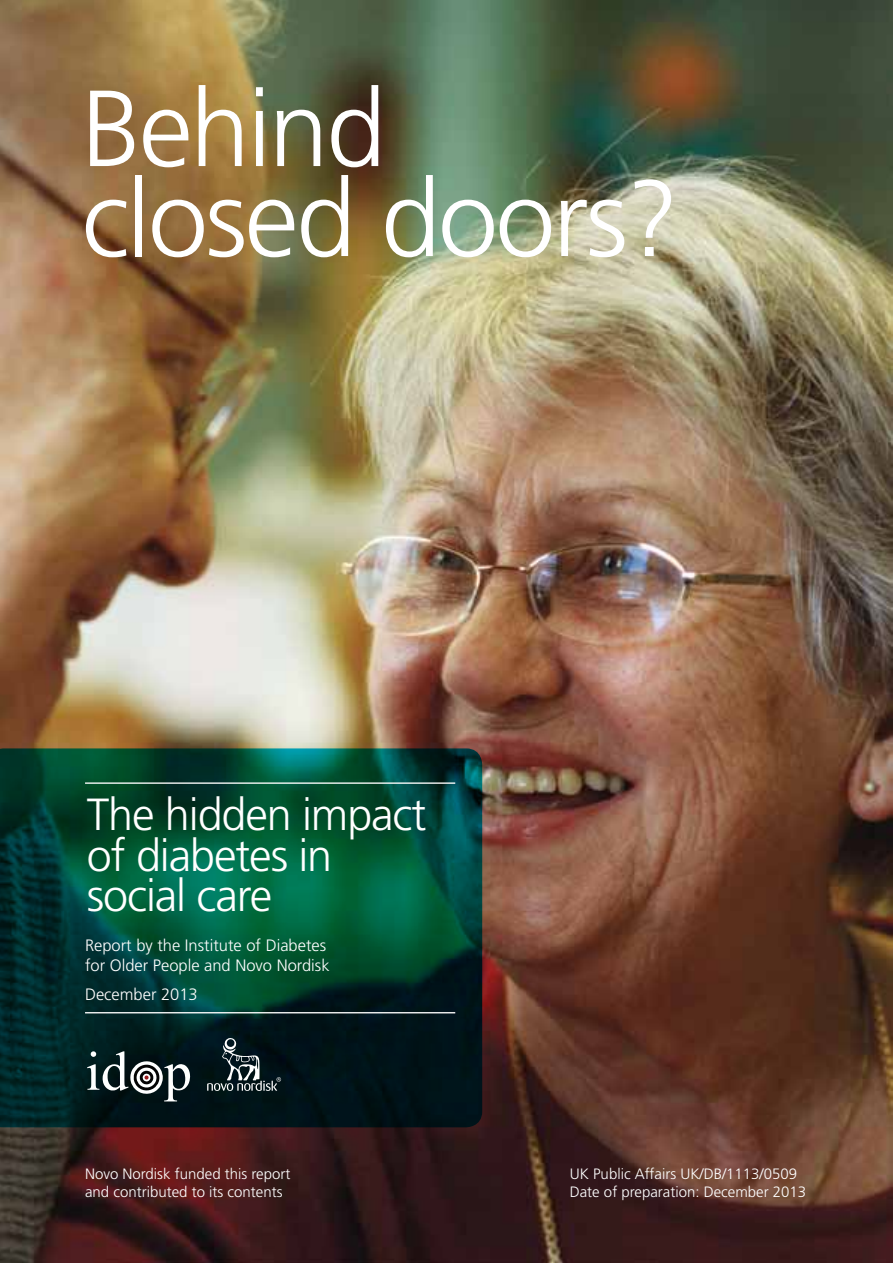
<style>
.page{position:relative;width:893px;height:1263px;background:#fff}
.page>*{position:absolute;margin:0;border:0;box-sizing:border-box;transform-origin:0 0}
.t1{font:300 108px/90px "Frutiger";letter-spacing:-.025em;color:#fff}
.t2{font:300 45px/40.5px "Frutiger";letter-spacing:-.025em;color:#fff}
.t3{font:300 16.5px/19.8px "Frutiger";color:#fff}
.t4{font:300 15px/18px "Frutiger";color:#fff}
</style>
<div class="page">
<img style="left:0;top:0;width:893px;height:1263px">
<svg style="left:0;top:748px;width:482px;height:379px;background:#003e2f"></svg>
<hr style="left:85px;top:782px;width:370px;height:2px;background:#fff">
<hr style="left:85px;top:1012px;width:370px;height:1px;background:#fff">
<svg style="left:87px;top:1051px;width:103px;height:50px"></svg>
<svg style="left:207px;top:1038px;width:74px;height:53px;background:#28373c"></svg>
<h1 class="t1" style="left:81px;top:85px;width:599px">Behind closed doors?</h1>
<h2 class="t2" style="left:87px;top:795px;width:341px">The hidden impact of diabetes in social care</h2>
<p class="t3" style="left:85px;top:936px;width:246px">Report by the Institute of Diabetes for Older People and Novo Nordisk</p>
<p class="t3" style="left:85px;top:984px;width:114px">December 2013</p>
<p class="t4" style="left:85px;top:1164px;width:207px">Novo Nordisk funded this report and contributed to its contents</p>
<p class="t4" style="left:570px;top:1164px;width:238px">UK Public Affairs UK/DB/1113/0509<br>Date of preparation: December 2013</p>
</div>
